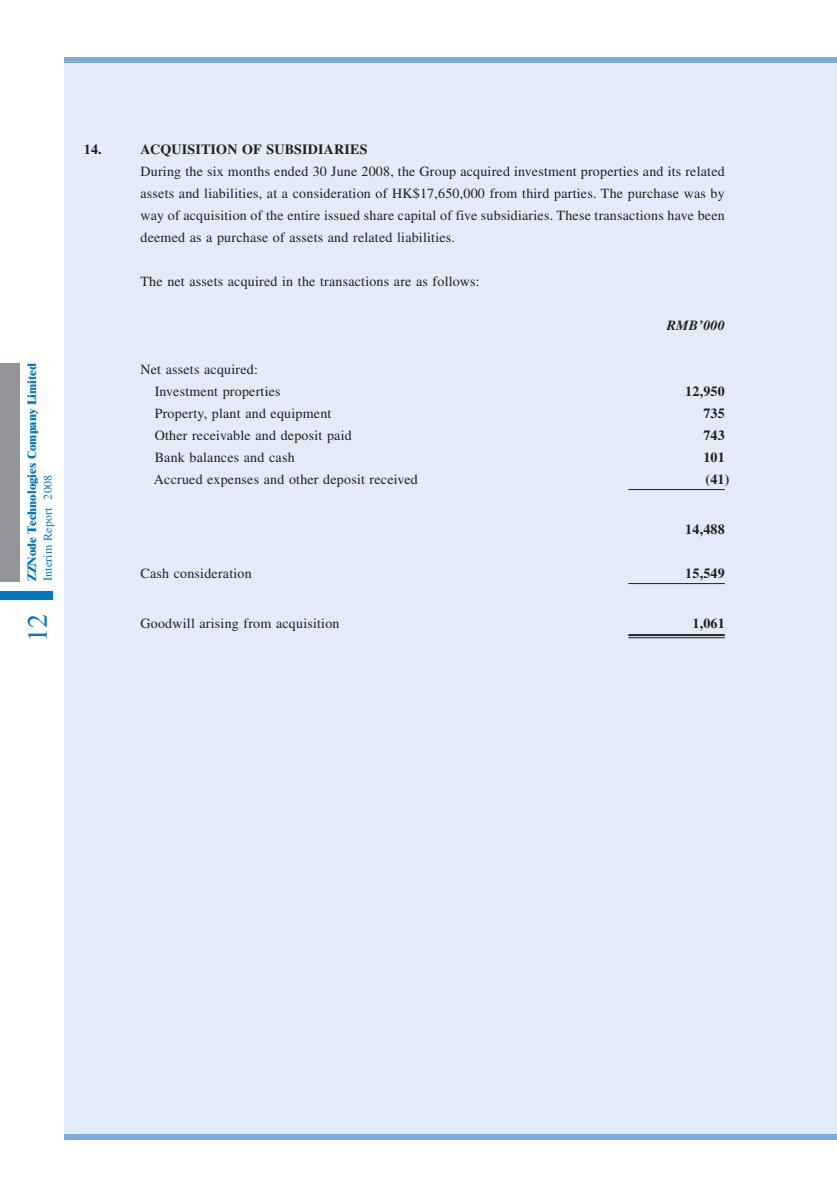
<style>
.page{position:relative;width:837px;height:1190px;background:#fff}
.page>*{position:absolute;margin:0;border:0;box-sizing:border-box;transform-origin:0 0}
.t1{font:28px "Times LT Std";color:#0079c2}
.t2{font:14px/22px "Times LT Std";letter-spacing:.015em;color:#231f20;text-align:justify}
.t3{font:700 14px "Times LT Std";letter-spacing:.015em;color:#231f20}
.t4{font:italic 700 14px "Times LT Std";letter-spacing:.015em;color:#231f20}
.t5{font:800 12px "Times LT Std";color:#0079c2}
.t6{font:12px "Times LT Std";letter-spacing:.015em;color:#0079c2}
</style>
<div class="page">
<div style="left:64px;top:60px;width:772px;height:1078px;background:#e2ebf7"></div>
<div style="left:64px;top:1135px;width:772px;height:5px;background:#7aabdb"></div>
<div style="left:64px;top:57px;width:772px;height:6px;background:#7aabdb"></div>
<div style="left:0;top:591px;width:53px;height:9px;background:#0079c2"></div>
<div style="left:0;top:364px;width:20px;height:218px;background:#939598"></div>
<hr style="left:628px;top:489px;width:96px;height:1px;background:#231f20">
<hr style="left:628px;top:583px;width:96px;height:1px;background:#231f20">
<hr style="left:628px;top:634px;width:96px;height:2px;background:#231f20">
<hr style="left:628px;top:637px;width:96px;height:1px;background:#231f20">
<p class="t5" style="left:28px;top:581px;width:220px;rotate:-90deg">ZZNode Technologies Company Limited</p>
<p class="t6" style="left:44px;top:581px;width:108px;rotate:-90deg">Interim Report 2008</p>
<h1 class="t1" style="left:27px;top:642px;width:29px;rotate:-90deg">12</h1>
<p class="t3" style="left:84px;top:144px;width:19px">14.</p>
<p class="t3" style="left:140px;top:144px;width:228px">ACQUISITION OF SUBSIDIARIES</p>
<p class="t2" style="left:140px;top:162px;width:585px">During the six months ended 30 June 2008, the Group acquired investment properties and its related assets and liabilities, at a consideration of HK$17,650,000 from third parties. The purchase was by way of acquisition of the entire issued share capital of five subsidiaries. These transactions have been deemed as a purchase of assets and related liabilities.</p>
<p class="t2" style="left:140px;top:272px;width:340px">The net assets acquired in the transactions are as follows:</p>
<p class="t4" style="left:666px;top:320px;width:60px">RMB’000</p>
<p class="t2" style="left:155px;top:360px;width:127px;text-indent:-14px">Net assets acquired:<br>Investment properties</p>
<p class="t3" style="left:685px;top:386px;width:41px">12,950</p>
<p class="t2" style="left:155px;top:404px;width:178px">Property, plant and equipment</p>
<p class="t3" style="left:703px;top:408px;width:23px">735</p>
<p class="t2" style="left:155px;top:426px;width:198px">Other receivable and deposit paid</p>
<p class="t3" style="left:703px;top:430px;width:23px">743</p>
<p class="t2" style="left:155px;top:448px;width:141px">Bank balances and cash</p>
<p class="t3" style="left:703px;top:452px;width:23px">101</p>
<p class="t2" style="left:154px;top:470px;width:265px">Accrued expenses and other deposit received</p>
<p class="t3" style="left:705px;top:474px;width:25px">(41 )</p>
<p class="t3" style="left:685px;top:524px;width:41px">14,488</p>
<p class="t2" style="left:140px;top:564px;width:113px">Cash consideration</p>
<p class="t3" style="left:685px;top:568px;width:41px">15,549</p>
<p class="t2" style="left:140px;top:614px;width:200px">Goodwill arising from acquisition</p>
<p class="t3" style="left:692px;top:618px;width:34px">1,061</p>
</div>
